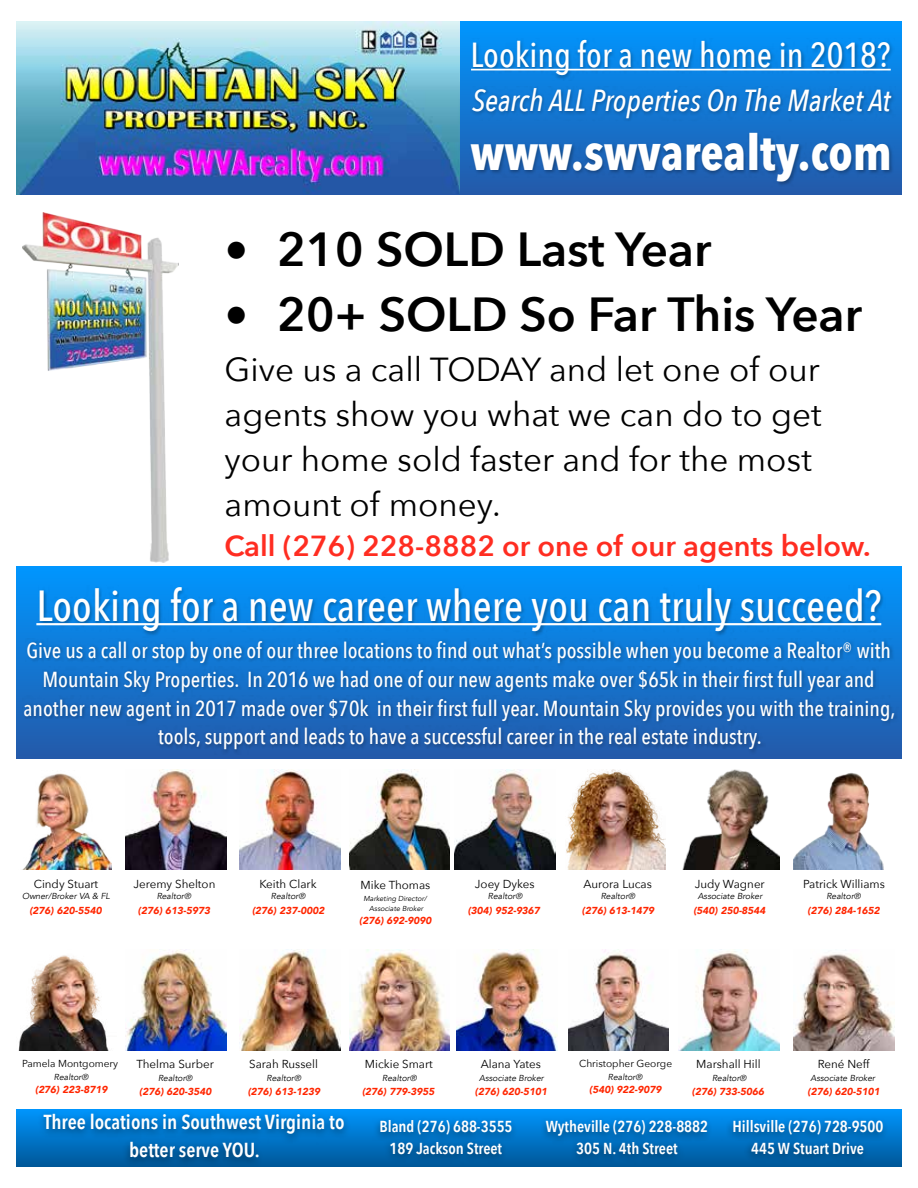
<style>
.page{position:relative;width:918px;height:1188px;background:#fff}
.page>*{position:absolute;margin:0;border:0;box-sizing:border-box;transform-origin:0 0}
.t1{font:700 49.2px "Avenir Next Condensed";color:#fff}
.t2{font:600 47.7px "Avenir Next";color:#000}
.t3{font:500 43.35px "Avenir Next Condensed";color:#fff}
.t4{font:500 34.65px "Avenir Next Condensed";color:#fff}
.t5{font:33.3px/44.8px "Avenir Next";color:#000}
.t6{font:italic 500 30.45px "Avenir Next Condensed";color:#fff}
.t7{font:600 28.95px "Avenir Next";color:#ff2d21}
.t8{font:500 21.75px/29px "Avenir Next Condensed";color:#fff;text-align:center}
.t9{font:600 20.25px/27.5px "Avenir Next Condensed";color:#fff;text-align:center}
.t10{font:600 15.9px/21.8px "Avenir Next Condensed";color:#fff;text-align:center}
.t11{font:11.55px "Avenir Next";color:#000}
.t12{font:italic 900 10.2px "Avenir";color:#ff2600}
.t13{font:10.2px "Avenir Next";color:#000}
.t14{font:italic 8.7px "Avenir";color:#000}
.t15{font:italic 7.2px/10.2px "Avenir";color:#000;text-align:center}
</style>
<div class="page">
<img style="left:22px;top:773px;width:90px;height:97px">
<img style="left:125px;top:769px;width:101px;height:101px">
<img style="left:239px;top:769px;width:101px;height:101px">
<img style="left:349px;top:769px;width:101px;height:101px">
<img style="left:455px;top:769px;width:101px;height:101px">
<img style="left:566px;top:769px;width:100px;height:101px">
<img style="left:125px;top:950px;width:101px;height:101px">
<img style="left:456px;top:950px;width:101px;height:101px">
<img style="left:16px;top:21px;width:444px;height:174px">
<img style="left:682px;top:769px;width:98px;height:101px">
<img style="left:793px;top:773px;width:91px;height:97px">
<img style="left:18px;top:955px;width:91px;height:96px">
<img style="left:239px;top:950px;width:101px;height:101px">
<img style="left:349px;top:950px;width:101px;height:101px">
<div style="left:460px;top:21px;width:442px;height:173px;background:linear-gradient(to bottom,#0096ff,#245aa9)"></div>
<img style="left:471px;top:39px;width:423px;height:41px">
<hr style="left:471px;top:69px;width:420px;height:1px;background:#fff">
<img style="left:471px;top:86px;width:425px;height:38px">
<img style="left:469px;top:131px;width:425px;height:57px">
<img style="left:26px;top:1109px;width:323px;height:58px">
<img style="left:349px;top:1109px;width:180px;height:58px">
<img style="left:529px;top:1109px;width:181px;height:58px">
<img style="left:710px;top:1109px;width:192px;height:58px">
<img style="left:568px;top:950px;width:101px;height:101px">
<img style="left:679px;top:950px;width:101px;height:101px">
<img style="left:793px;top:950px;width:101px;height:101px">
<img style="left:23px;top:212px;width:156px;height:351px">
<div style="left:16px;top:566px;width:886px;height:193px;background:linear-gradient(to bottom,#0096ff,#2459a9)"></div>
<img style="left:38px;top:585px;width:848px;height:52px">
<hr style="left:36px;top:623px;width:845px;height:2px;background:#fff">
<img style="left:25px;top:639px;width:869px;height:29px">
<img style="left:42px;top:666px;width:837px;height:29px">
<img style="left:22px;top:695px;width:877px;height:31px">
<img style="left:157px;top:726px;width:609px;height:29px">
<h3 class="t4" style="left:471px;top:34px;width:421px">Looking for a new home in 2018?</h3>
<h3 class="t6" style="left:472px;top:82px;width:420px">Search ALL Properties On The Market At</h3>
<h1 class="t1" style="left:471px;top:123px;width:423px">www.swvarealty.com</h1>
<h2 class="t2" style="left:225px;top:208px;width:488px">• 210 SOLD Last Year</h2>
<h2 class="t2" style="left:225px;top:273px;width:639px">• 20+ SOLD So Far This Year</h2>
<h3 class="t5" style="left:225px;top:346px;width:599px">Give us a call TODAY and let one of our agents show you what we can do to get your home sold faster and for the most amount of money.</h3>
<h3 class="t7" style="left:225px;top:521px;width:648px">Call (276) 228-8882 or one of our agents below.</h3>
<h3 class="t3" style="left:37px;top:580px;width:846px">Looking for a new career where you can truly succeed?</h3>
<p class="t8" style="left:24px;top:636px;width:873px">Give us a call or stop by one of our three locations to find out what’s possible when you become a Realtor® with Mountain Sky Properties. In 2016 we had one of our new agents make over $65k in their first full year and another new agent in 2017 made over $70k in their first full year. Mountain Sky provides you with the training, tools, support and leads to have a successful career in the real estate industry.</p>
<p class="t11" style="left:34px;top:874px;width:66px">Cindy Stuart</p>
<p class="t14" style="left:22px;top:891px;width:89px">Owner/Broker VA &amp; FL</p>
<p class="t12" style="left:29px;top:902px;width:74px">(276) 620-5540</p>
<p class="t11" style="left:134px;top:874px;width:83px">Jeremy Shelton</p>
<p class="t14" style="left:157px;top:891px;width:36px">Realtor®</p>
<p class="t12" style="left:138px;top:902px;width:74px">(276) 613-5973</p>
<p class="t11" style="left:259px;top:874px;width:59px">Keith Clark</p>
<p class="t14" style="left:271px;top:891px;width:36px">Realtor®</p>
<p class="t12" style="left:252px;top:902px;width:74px">(276) 237-0002</p>
<p class="t11" style="left:361px;top:875px;width:71px">Mike Thomas</p>
<p class="t15" style="left:364px;top:893px;width:65px">Marketing Director/<br>Associate Broker</p>
<p class="t12" style="left:359px;top:912px;width:74px">(276) 692-9090</p>
<p class="t11" style="left:475px;top:874px;width:61px">Joey Dykes</p>
<p class="t14" style="left:488px;top:891px;width:36px">Realtor®</p>
<p class="t12" style="left:468px;top:902px;width:74px">(304) 952-9367</p>
<p class="t11" style="left:583px;top:874px;width:70px">Aurora Lucas</p>
<p class="t14" style="left:601px;top:891px;width:36px">Realtor®</p>
<p class="t12" style="left:582px;top:902px;width:74px">(276) 613-1479</p>
<p class="t11" style="left:695px;top:874px;width:72px">Judy Wagner</p>
<p class="t14" style="left:698px;top:891px;width:66px">Associate Broker</p>
<p class="t12" style="left:693px;top:902px;width:74px">(540) 250-8544</p>
<p class="t11" style="left:803px;top:874px;width:83px">Patrick Williams</p>
<p class="t14" style="left:826px;top:891px;width:36px">Realtor®</p>
<p class="t12" style="left:808px;top:902px;width:74px">(276) 284-1652</p>
<p class="t13" style="left:22px;top:1055px;width:98px">Pamela Montgomery</p>
<p class="t14" style="left:54px;top:1072px;width:36px">Realtor®</p>
<p class="t12" style="left:35px;top:1081px;width:74px">(276) 223-8719</p>
<p class="t11" style="left:136px;top:1055px;width:79px">Thelma Surber</p>
<p class="t14" style="left:158px;top:1073px;width:36px">Realtor®</p>
<p class="t12" style="left:139px;top:1083px;width:74px">(276) 620-3540</p>
<p class="t11" style="left:249px;top:1055px;width:70px">Sarah Russell</p>
<p class="t14" style="left:267px;top:1073px;width:36px">Realtor®</p>
<p class="t12" style="left:248px;top:1083px;width:74px">(276) 613-1239</p>
<p class="t11" style="left:365px;top:1055px;width:69px">Mickie Smart</p>
<p class="t14" style="left:382px;top:1073px;width:36px">Realtor®</p>
<p class="t12" style="left:362px;top:1083px;width:74px">(276) 779-3955</p>
<p class="t11" style="left:481px;top:1055px;width:62px">Alana Yates</p>
<p class="t14" style="left:479px;top:1073px;width:66px">Associate Broker</p>
<p class="t12" style="left:475px;top:1083px;width:74px">(276) 620-5101</p>
<p class="t13" style="left:579px;top:1055px;width:95px">Christopher George</p>
<p class="t14" style="left:608px;top:1072px;width:36px">Realtor®</p>
<p class="t12" style="left:589px;top:1081px;width:74px">(540) 922-9079</p>
<p class="t11" style="left:696px;top:1055px;width:66px">Marshall Hill</p>
<p class="t14" style="left:712px;top:1073px;width:36px">Realtor®</p>
<p class="t12" style="left:692px;top:1083px;width:74px">(276) 733-5066</p>
<p class="t11" style="left:818px;top:1055px;width:53px">René Neff</p>
<p class="t14" style="left:811px;top:1073px;width:66px">Associate Broker</p>
<p class="t12" style="left:808px;top:1083px;width:74px">(276) 620-5101</p>
<p class="t9" style="left:44px;top:1108px;width:302px">Three locations in Southwest Virginia to better serve YOU.</p>
<p class="t10" style="left:379px;top:1115px;width:135px">Bland (276) 688-3555<br>189 Jackson Street</p>
<p class="t10" style="left:546px;top:1115px;width:164px">Wytheville (276) 228-8882<br>305 N. 4th Street</p>
<p class="t10" style="left:732px;top:1115px;width:153px">Hillsville (276) 728-9500<br>445 W Stuart Drive</p>
</div>
